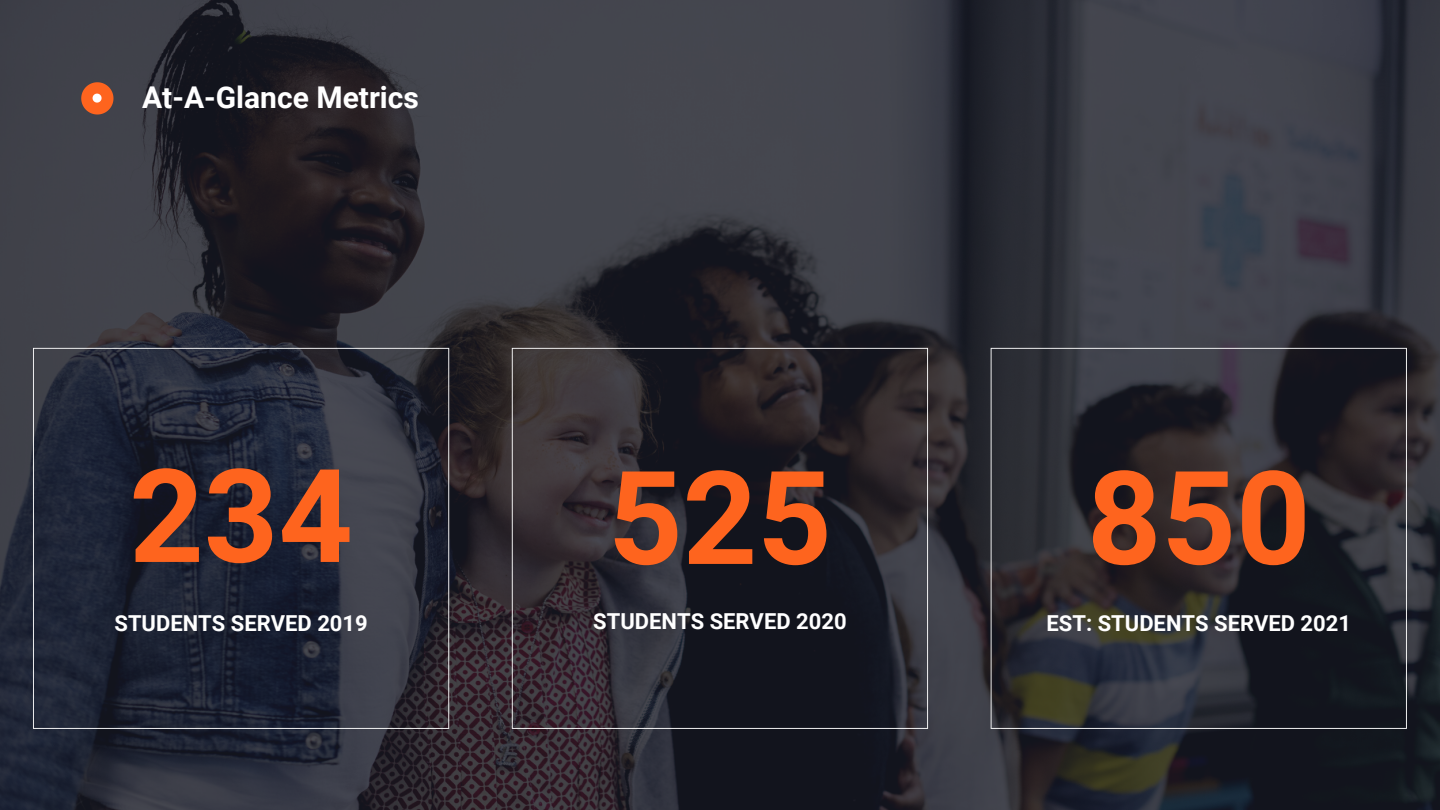
<style>
.page{position:relative;width:1440px;height:810px;background:#fff}
.page>*{position:absolute;margin:0;border:0;box-sizing:border-box;transform-origin:0 0}
.t1{font:700 130px "Roboto";color:#fe641e}
.t2{font:700 30px "Roboto";color:#fff}
.t3{font:700 22px "Roboto";color:#fff}
</style>
<div class="page">
<img style="left:0;top:0;width:1440px;height:810px">
<svg style="left:33px;top:348px;width:416px;height:381px;background:#2a2f3d"></svg>
<svg style="left:512px;top:348px;width:416px;height:381px;background:#2c2930"></svg>
<svg style="left:81px;top:82px;width:32px;height:33px"></svg>
<svg style="left:991px;top:348px;width:416px;height:381px;background:#2c2b31"></svg>
<p class="t2" style="left:142px;top:81px;width:278px">At-A-Glance Metrics</p>
<p class="t1" style="left:129px;top:441px;width:225px">234</p>
<p class="t3" style="left:114px;top:610px;width:255px">STUDENTS SERVED 2019</p>
<p class="t1" style="left:608px;top:443px;width:225px">525</p>
<p class="t3" style="left:593px;top:608px;width:255px">STUDENTS SERVED 2020</p>
<p class="t1" style="left:1087px;top:443px;width:225px">850</p>
<p class="t3" style="left:1047px;top:610px;width:306px">EST: STUDENTS SERVED 2021</p>
</div>
